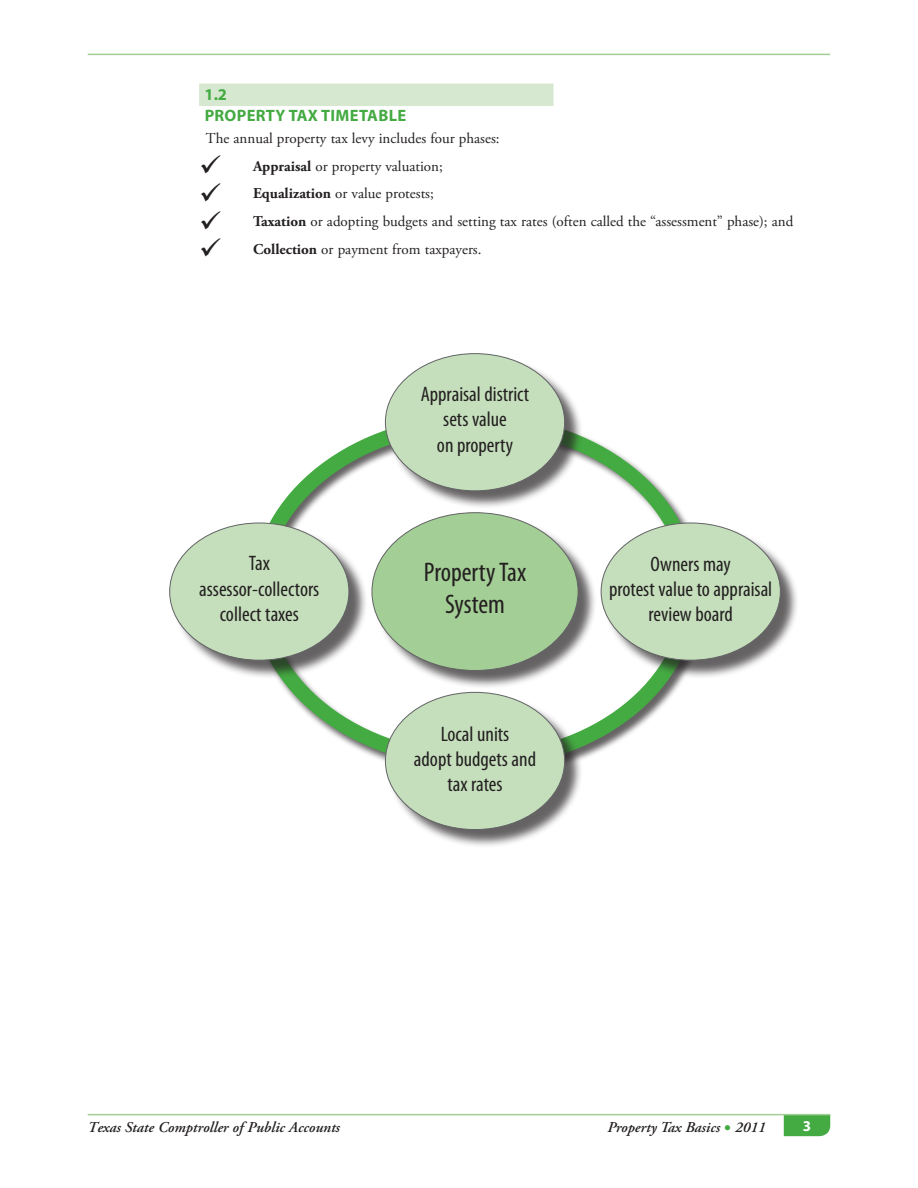
<style>
.page{position:relative;width:918px;height:1188px;background:#fff}
.page>*{position:absolute;margin:0;border:0;box-sizing:border-box;transform-origin:0 0}
.Exhibit_3{font:condensed 27px/32.4px "Myriad Pro";color:#231f20;text-align:center}
.Exhibit_3-2{font:condensed 21px/25.2px "Myriad Pro";color:#231f20;text-align:center}
.Subhead_1_-_Sub_Bar{font:700 16.5px/21px "Myriad Pro";letter-spacing:.02em;color:#44aa42}
.Bullet_1{font:15px "Adobe Garamond Pro";color:#231f20}
.t1{font:italic 600 15px "Adobe Garamond Pro";color:#231f20}
.Body{font:15px "Adobe Garamond Pro";color:#231f20}
.t2{font:700 15px "Myriad Pro";color:#fff}
.s1{font-weight:700}
.s2{font-family:"Myriad Pro";font-weight:400;font-style:normal;font-stretch:semi-expanded;font-size:24px;color:#44aa42}
</style>
<div class="page">
<div style="left:770px;top:1103px;width:60px;height:33px;background:#44aa42;border-radius:11px"></div>
<div style="left:762px;top:1098px;width:72px;height:16px;background:#fff;border:2px solid #fff"></div>
<div style="left:757px;top:1099px;width:27px;height:38px;background:#fff"></div>
<hr style="left:88px;top:1114px;width:742px;height:1px;background:#a3ce95">
<hr style="left:88px;top:54px;width:742px;height:1px;background:#a3ce95">
<div style="left:251px;top:414px;width:459px;height:365px;background:#231f20;opacity:.7"></div>
<div style="left:199px;top:84px;width:355px;height:22px;background:#d6e8d0"></div>
<div style="left:603px;top:525px;width:196px;height:154px;background:#231f20;opacity:.7"></div>
<div style="left:601px;top:523px;width:179px;height:137px;background:#c5dfbc;border-radius:50%"></div>
<div style="left:374px;top:515px;width:223px;height:174px;background:#231f20;opacity:.7"></div>
<div style="left:372px;top:513px;width:206px;height:157px;background:#a3ce95;border-radius:50%"></div>
<div style="left:172px;top:525px;width:196px;height:154px;background:#231f20;opacity:.7"></div>
<div style="left:170px;top:523px;width:179px;height:137px;background:#c5dfbc;border-radius:50%"></div>
<div style="left:387px;top:356px;width:196px;height:154px;background:#231f20;opacity:.7"></div>
<div style="left:385px;top:354px;width:180px;height:137px;background:#c5dfbc;border-radius:50%"></div>
<div style="left:387px;top:694px;width:196px;height:154px;background:#231f20;opacity:.7"></div>
<div style="left:385px;top:692px;width:180px;height:138px;background:#c5dfbc;border-radius:50%"></div>
<p class="Subhead_1_-_Sub_Bar" style="left:205px;top:84px;width:203px">1.2<br>PROPERTY TAX TIMETABLE</p>
<p class="Body" style="left:206px;top:129px;width:295px">The annual property tax levy includes four phases:</p>
<p class="Bullet_1" style="left:199px;top:157px;width:245px">✓ <span class="s1">Appraisal</span> or property valuation;</p>
<p class="Bullet_1" style="left:199px;top:185px;width:236px">✓ <span class="s1">Equalization</span> or value protests;</p>
<p class="Bullet_1" style="left:199px;top:212px;width:596px">✓ <span class="s1">Taxation</span> or adopting budgets and setting tax rates (often called the “assessment” phase); and</p>
<p class="Bullet_1" style="left:199px;top:240px;width:284px">✓ <span class="s1">Collection</span> or payment from taxpayers.</p>
<p class="Exhibit_3-2" style="left:199px;top:551px;width:122px">Tax assessor-collectors collect taxes</p>
<p class="Exhibit_3-2" style="left:421px;top:382px;width:110px">Appraisal district sets value<br>on property</p>
<p class="Exhibit_3" style="left:424px;top:556px;width:104px">Property Tax<br>System</p>
<p class="Exhibit_3-2" style="left:414px;top:722px;width:124px">Local units<br>adopt budgets and tax rates</p>
<p class="Exhibit_3-2" style="left:609px;top:551px;width:165px">Owners may<br>protest value to appraisal review board</p>
<p class="t1" style="left:88px;top:1119px;width:254px">Texas State Comptroller of Public Accounts</p>
<p class="t1" style="left:607px;top:1119px;width:160px">Property Tax Basics <span class="s2">•</span> 2011</p>
<p class="t2" style="left:803px;top:1118px;width:10px">3</p>
</div>
